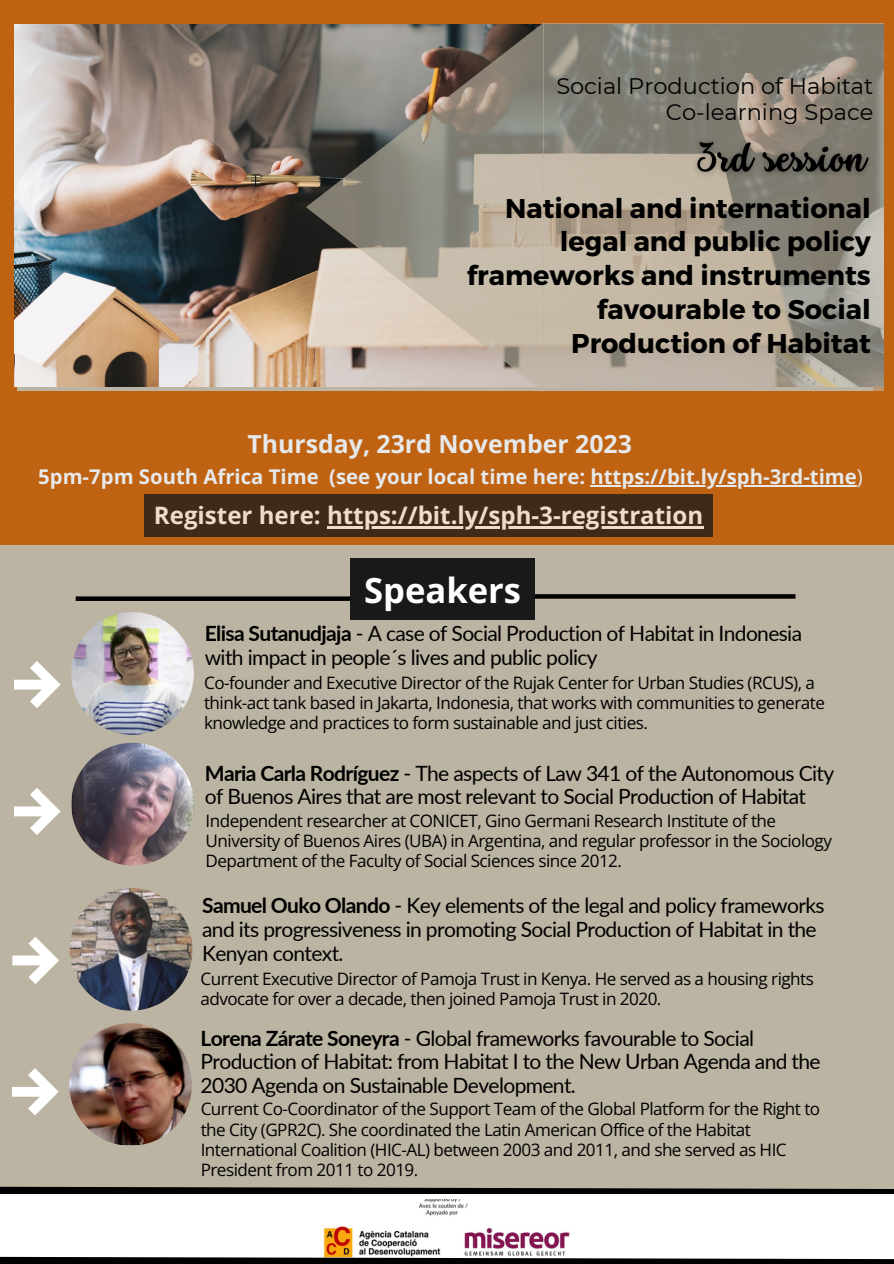
<style>
.page{position:relative;width:894px;height:1264px;background:#fff}
.page>*{position:absolute;margin:0;border:0;box-sizing:border-box;transform-origin:0 0}
.t1{font:700 34.5px "Open Sans";color:#fff}
.t2{font:700 27.15px/33.8px "Montserrat";color:#000;text-align:right}
.t3{font:700 24.75px "Open Sans";color:#e6e8e9}
.t4{font:700 24px "Open Sans";color:#fff}
.t5{font:22.5px "Montserrat";color:#000}
.t6{font:21px/23.7px "Lato";letter-spacing:-.03em;color:#000}
.t7{font:700 20.25px "Open Sans";color:#e6e8e9}
.t8{font:17.1px/20.2px "Open Sans";letter-spacing:-.03em;color:#000}
.s1{font-weight:400}
.s2{font-weight:700}
</style>
<div class="page">
<div style="left:0;top:0;width:893px;height:1263px;background:#bcb4a2"></div>
<svg style="left:14px;top:661px;width:47px;height:47px"></svg>
<svg style="left:14px;top:788px;width:47px;height:47px"></svg>
<img style="left:71px;top:612px;width:123px;height:122px;border-radius:50%">
<img style="left:71px;top:742px;width:123px;height:123px;border-radius:50%">
<svg style="left:535px;top:594px;width:260px;height:4px"></svg>
<div style="left:76px;top:596px;width:285px;height:5px;background:#000"></div>
<div style="left:0;top:391px;width:893px;height:154px;background:#bf6312"></div>
<svg style="left:0;top:1186px;width:893px;height:8px"></svg>
<div style="left:0;top:1194px;width:893px;height:69px;background:#fff"></div>
<img style="left:323px;top:1199px;width:247px;height:53px">
<svg style="left:0;top:1252px;width:893px;height:11px"></svg>
<div style="left:0;top:0;width:893px;height:24px;background:#bf6312"></div>
<div style="left:0;top:0;width:17px;height:412px;background:#bf6312"></div>
<div style="left:873px;top:0;width:20px;height:399px;background:#bf6312"></div>
<svg style="left:12px;top:937px;width:47px;height:47px"></svg>
<svg style="left:12px;top:1068px;width:47px;height:47px"></svg>
<img style="left:70px;top:888px;width:122px;height:122px;border-radius:50%">
<img style="left:69px;top:1023px;width:123px;height:122px;border-radius:50%">
<img style="left:14px;top:24px;width:292px;height:362px">
<svg style="left:306px;top:23px;width:237px;height:364px"></svg>
<svg style="left:543px;top:24px;width:340px;height:367px"></svg>
<img style="left:688px;top:133px;width:190px;height:60px">
<div style="left:350px;top:559px;width:185px;height:61px;background:#191919"></div>
<div style="left:144px;top:494px;width:568px;height:43px;background:#3f2a17"></div>
<hr style="left:327px;top:526px;width:376px;height:2px;background:#fff">
<hr style="left:590px;top:485px;width:266px;height:1px;background:#e6e8e9">
<p class="t5" style="left:556px;top:73px;width:318px">Social Production of Habitat</p>
<p class="t5" style="left:665px;top:98px;width:209px">Co-learning Space</p>
<p class="t2" style="left:466px;top:190px;width:405px">National and international legal and public policy frameworks and instruments favourable to Social<br>Production of Habitat</p>
<p class="t3" style="left:247px;top:427px;width:386px">Thursday, 23rd November 2023</p>
<p class="t7" style="left:38px;top:462px;width:825px">5pm-7pm South Africa Time (see your local time here: https://bit.ly/sph-3rd-time<span class="s1">)</span></p>
<h3 class="t4" style="left:154px;top:498px;width:550px">Register here: https://bit.ly/sph-3-registration</h3>
<p class="t1" style="left:364px;top:566px;width:158px">Speakers</p>
<p class="t6" style="left:205px;top:621px;width:598px"><span class="s2">Elisa Sutanudjaja</span> - A case of Social Production of Habitat in Indonesia with impact in people´s lives and public policy</p>
<p class="t8" style="left:204px;top:672px;width:622px">Co-founder and Executive Director of the Rujak Center for Urban Studies (RCUS), a think-act tank based in Jakarta, Indonesia, that works with communities to generate knowledge and practices to form sustainable and just cities.</p>
<p class="t6" style="left:205px;top:760px;width:630px"><span class="s2">Maria Carla Rodríguez</span> - The aspects of Law 341 of the Autonomous City of Buenos Aires that are most relevant to Social Production of Habitat</p>
<p class="t8" style="left:205px;top:809px;width:627px">Independent researcher at CONICET, Gino Germani Research Institute of the<br>University of Buenos Aires (UBA) in Argentina, and regular professor in the Sociology<br>Department of the Faculty of Social Sciences since 2012.</p>
<p class="t6" style="left:202px;top:893px;width:623px"><span class="s2">Samuel Ouko Olando</span> - Key elements of the legal and policy frameworks and its progressiveness in promoting Social Production of Habitat in the<br>Kenyan context.</p>
<p class="t8" style="left:200px;top:968px;width:614px">Current Executive Director of Pamoja Trust in Kenya. He served as a housing rights advocate for over a decade, then joined Pamoja Trust in 2020.</p>
<p class="t6" style="left:200px;top:1025px;width:621px"><span class="s2">Lorena Zárate Soneyra</span> - Global frameworks favourable to Social<br>Production of Habitat: from Habitat I to the New Urban Agenda and the<br>2030 Agenda on Sustainable Development.</p>
<p class="t8" style="left:201px;top:1098px;width:621px">Current Co-Coordinator of the Support Team of the Global Platform for the Right to the City (GPR2C). She coordinated the Latin American Office of the Habitat International Coalition (HIC-AL) between 2003 and 2011, and she served as HIC President from 2011 to 2019.</p>
</div>
